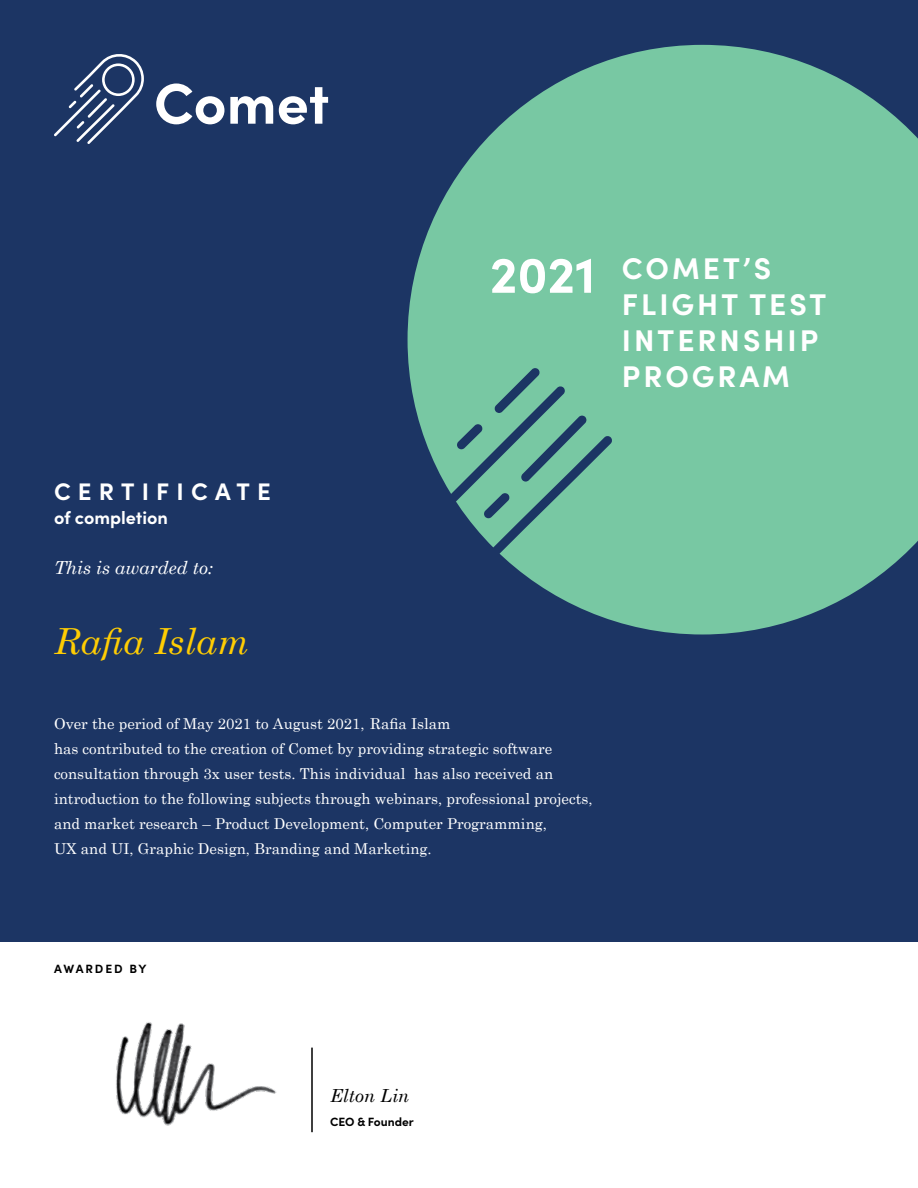
<style>
.page{position:relative;width:918px;height:1188px;background:#fff}
.page>*{position:absolute;margin:0;border:0;box-sizing:border-box;transform-origin:0 0}
.t1{font:700 51.15px "Sofia Pro";color:#fff}
.Large_Name{font:italic 36px "Century Schoolbook";color:#ffcd03}
.t2{font:700 30px/36px "Sofia Pro";letter-spacing:.1em;color:#fff}
.t3{font:700 24px "Sofia Pro";letter-spacing:.3em;color:#fff}
.t4{font:italic 18px "Century Schoolbook";color:#fff}
.t5{font:700 18px "Sofia Pro";color:#fff}
.t6{font:italic 18px "Century Schoolbook";color:#000}
.t7{font:15px/24.9px "Century Schoolbook";color:#fff}
.t8{font:700 12px "Sofia Pro";color:#000}
.t9{font:700 12px "Sofia Pro";letter-spacing:.16em;color:#000}
</style>
<div class="page">
<div style="left:0;top:0;width:918px;height:941px;background:#1c3564"></div>
<svg style="left:408px;top:45px;width:510px;height:589px;fill:#78c8a3"></svg>
<svg style="left:156px;top:83px;width:68px;height:41px"></svg>
<svg style="left:230px;top:96px;width:43px;height:28px"></svg>
<svg style="left:279px;top:87px;width:49px;height:37px"></svg>
<svg style="left:54px;top:54px;width:90px;height:90px"></svg>
<svg style="left:408px;top:368px;width:204px;height:196px"></svg>
<hr style="left:311px;top:1048px;width:2px;height:84px;background:#000">
<img style="left:116px;top:1022px;width:161px;height:104px">
<p class="t3" style="left:54px;top:473px;width:218px">CERTIFICATE</p>
<p class="t5" style="left:54px;top:504px;width:116px">of completion</p>
<p class="t4" style="left:54px;top:556px;width:161px">This is awarded to:</p>
<p class="Large_Name" style="left:54px;top:619px;width:197px">Rafia Islam</p>
<p class="t1" style="left:490px;top:235px;width:107px">2021</p>
<p class="t2" style="left:622px;top:248px;width:206px">COMET’S<br>FLIGHT TEST</p>
<p class="t2" style="left:622px;top:320px;width:198px">INTERNSHIP</p>
<p class="t2" style="left:622px;top:356px;width:170px">PROGRAM</p>
<p class="t7" style="left:54px;top:711px;width:540px">Over the period of May 2021 to August 2021, Rafia Islam<br>has contributed to the creation of Comet by providing strategic software consultation through 3x user tests. This individual has also received an introduction to the following subjects through webinars, professional projects, and market research – Product Development, Computer Programming,<br>UX and UI, Graphic Design, Branding and Marketing.</p>
<p class="t9" style="left:54px;top:960px;width:94px">AWARDED BY</p>
<p class="t6" style="left:330px;top:1085px;width:81px">Elton Lin</p>
<p class="t8" style="left:330px;top:1112px;width:85px">CEO &amp; Founder</p>
</div>
